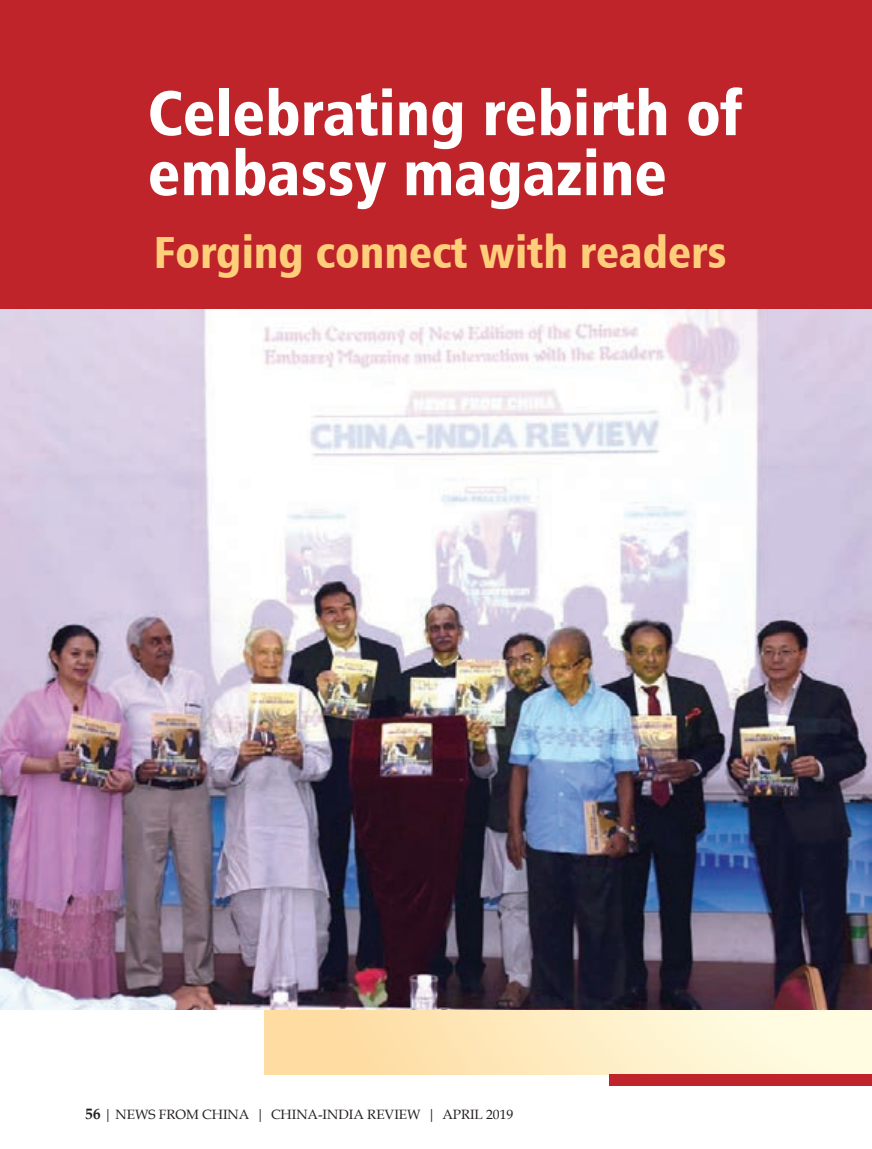
<style>
.page{position:relative;width:872px;height:1149px;background:#fff}
.page>*{position:absolute;margin:0;border:0;box-sizing:border-box;transform-origin:0 0}
.t1{font:63px/60px "Humanist 777 BT Black Condensed B";color:#fff}
.t2{font:45px "Humanist 777 BT Black Condensed B";color:#fece7a}
.t3{font:13.5px "Book Antiqua";color:#231f20}
.s1{font-weight:700;font-size:15px}
</style>
<div class="page">
<div style="left:264px;top:310px;width:608px;height:764px;background:linear-gradient(to right,#fed89b,#ffffea)"></div>
<div style="left:0;top:0;width:872px;height:602px;background:#be242a"></div>
<img style="left:0;top:310px;width:872px;height:699px">
<div style="left:609px;top:1074px;width:263px;height:11px;background:#be242a"></div>
<h1 class="t1" style="left:148px;top:81px;width:595px">Celebrating rebirth of embassy magazine</h1>
<h2 class="t2" style="left:154px;top:224px;width:574px">Forging connect with readers</h2>
<p class="t3" style="left:86px;top:1105px;width:429px"><span class="s1">56</span> | NEWS FROM CHINA | CHINA-INDIA REVIEW | APRIL 2019</p>
</div>
